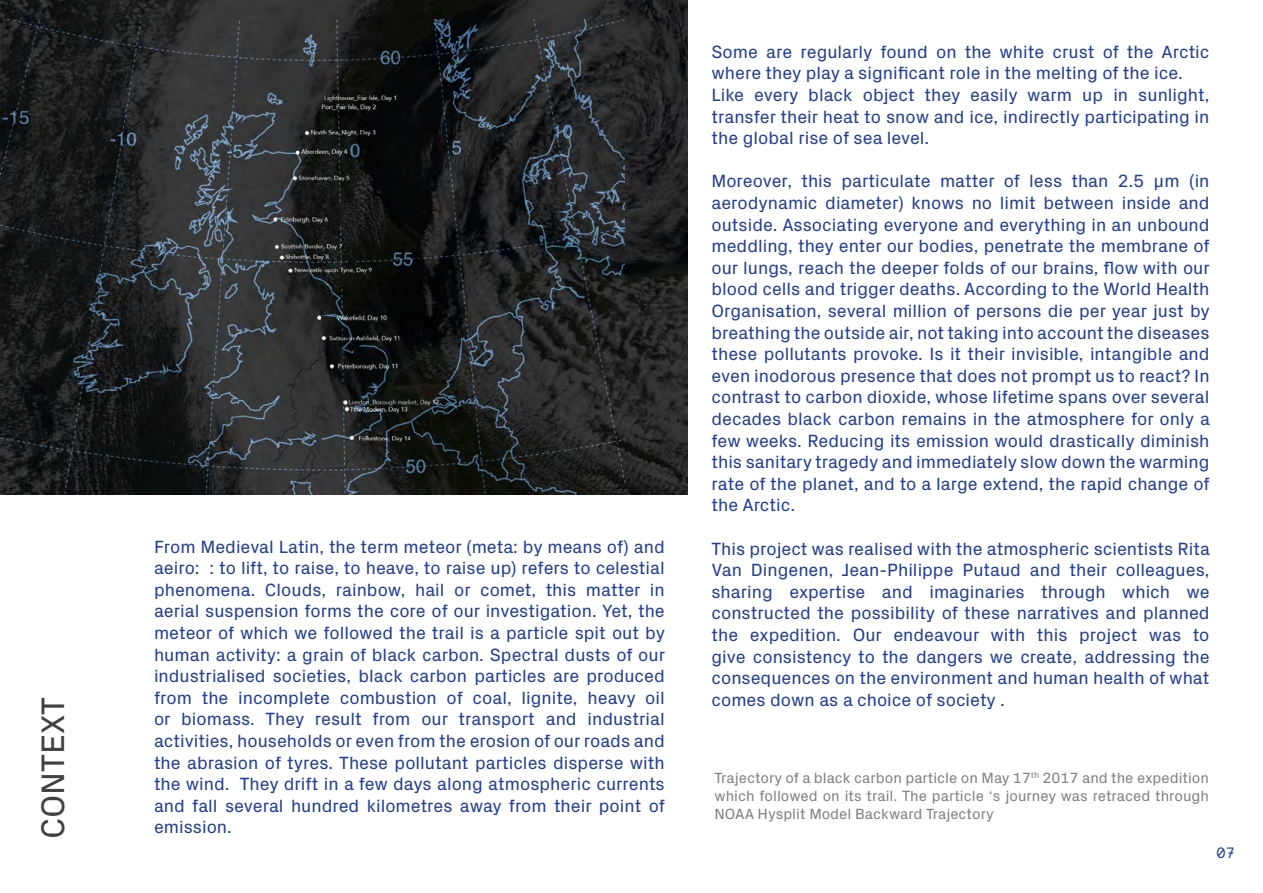
<style>
.page{position:relative;width:1263px;height:893px;background:#fff}
.page>*{position:absolute;margin:0;border:0;box-sizing:border-box;transform-origin:0 0}
.t1{font:33px "Px Grotesk";color:#414042}
.t2{font:18px/21.6px "Px Grotesk";color:#25408f;text-align:justify}
.t3{font:15px/18px "Px Grotesk";color:#808285;text-align:justify}
.t4{font:15px "Necto Mono";color:#25408f}
</style>
<div class="page">
<img style="left:0;top:0;width:687px;height:494px">
<h1 class="t1" style="left:29px;top:839px;width:144px;rotate:-90deg">CONTEXT</h1>
<p class="t2" style="left:154px;top:534px;width:513px">From Medieval Latin, the term meteor (meta: by means of) and aeiro: : to lift, to raise, to heave, to raise up) refers to celestial phenomena. Clouds, rainbow, hail or comet, this matter in aerial suspension forms the core of our investigation. Yet, the meteor of which we followed the trail is a particle spit out by human activity: a grain of black carbon. Spectral dusts of our industrialised societies, black carbon particles are produced from the incomplete combustion of coal, lignite, heavy oil or biomass. They result from our transport and industrial activities, households or even from the erosion of our roads and the abrasion of tyres. These pollutant particles disperse with the wind. They drift in a few days along atmospheric currents and fall several hundred kilometres away from their point of emission.</p>
<p class="t2" style="left:711px;top:39px;width:499px;text-align:left">Some are regularly found on the white crust of the Arctic where they play a significant role in the melting of the ice.<br>Like every black object they easily warm up in sunlight, transfer their heat to snow and ice, indirectly participating in the global rise of sea level.</p>
<p class="t2" style="left:711px;top:169px;width:500px">Moreover, this particulate matter of less than 2.5 µm (in aerodynamic diameter) knows no limit between inside and outside. Associating everyone and everything in an unbound meddling, they enter our bodies, penetrate the membrane of our lungs, reach the deeper folds of our brains, flow with our blood cells and trigger deaths. According to the World Health Organisation, several million of persons die per year just by breathing the outside air, not taking into account the diseases these pollutants provoke. Is it their invisible, intangible and even inodorous presence that does not prompt us to react? In contrast to carbon dioxide, whose lifetime spans over several decades black carbon remains in the atmosphere for only a few weeks. Reducing its emission would drastically diminish this sanitary tragedy and immediately slow down the warming rate of the planet, and to a large extend, the rapid change of the Arctic.</p>
<p class="t2" style="left:711px;top:536px;width:500px">This project was realised with the atmospheric scientists Rita Van Dingenen, Jean-Philippe Putaud and their colleagues, sharing expertise and imaginaries through which we constructed the possibility of these narratives and planned the expedition. Our endeavour with this project was to give consistency to the dangers we create, addressing the consequences on the environment and human health of what comes down as a choice of society .</p>
<p class="t3" style="left:714px;top:768px;width:496px">Trajectory of a black carbon particle on May 17<sup>th</sup> 2017 and the expedition which followed on its trail. The particle ‘s journey was retraced through NOAA Hysplit Model Backward Trajectory</p>
<p class="t4" style="left:1216px;top:843px;width:20px">07</p>
</div>
